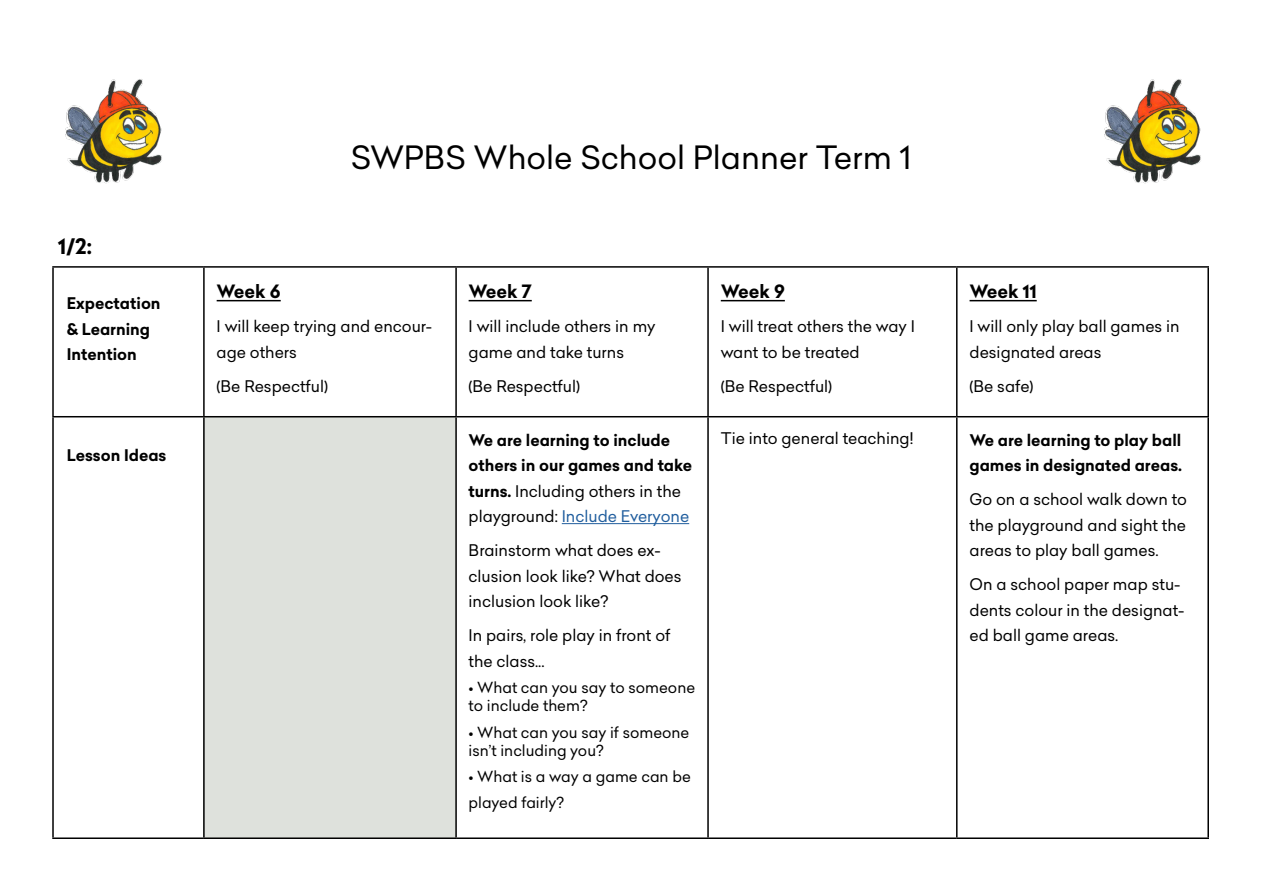
<style>
.page{position:relative;width:1263px;height:893px;background:#fff}
.page>*{position:absolute;margin:0;border:0;box-sizing:border-box;transform-origin:0 0}
.t1{font:31.5px "Celias";color:#000}
.t2{font:700 21px "Celias";color:#000}
.t3{font:700 18px "Celias";color:#000}
.t4{font:15.75px/25.5px "Celias";color:#000}
.t5{font:700 15.75px/25.5px "Celias";color:#000}
.t6{font:15px/18px "Celias";color:#000}
.s1{font-weight:400}
.s2{font-weight:400;color:#215e9e}
</style>
<div class="page">
<div style="left:204px;top:417px;width:252px;height:422px;background:#dee1dc"></div>
<hr style="left:52px;top:266px;width:152px;height:2px;background:#000">
<hr style="left:52px;top:268px;width:2px;height:148px;background:#000">
<hr style="left:204px;top:266px;width:252px;height:2px;background:#000">
<hr style="left:203px;top:268px;width:2px;height:148px;background:#000">
<hr style="left:456px;top:266px;width:252px;height:2px;background:#000">
<hr style="left:455px;top:268px;width:2px;height:148px;background:#000">
<hr style="left:708px;top:266px;width:249px;height:2px;background:#000">
<hr style="left:707px;top:268px;width:2px;height:148px;background:#000">
<hr style="left:957px;top:266px;width:252px;height:2px;background:#000">
<hr style="left:956px;top:268px;width:1px;height:148px;background:#000">
<hr style="left:1207px;top:268px;width:2px;height:148px;background:#000">
<hr style="left:52px;top:416px;width:152px;height:1px;background:#000">
<hr style="left:52px;top:417px;width:2px;height:420px;background:#000">
<hr style="left:204px;top:416px;width:252px;height:1px;background:#000">
<hr style="left:203px;top:417px;width:2px;height:420px;background:#000">
<hr style="left:456px;top:416px;width:252px;height:1px;background:#000">
<hr style="left:455px;top:417px;width:2px;height:420px;background:#000">
<hr style="left:708px;top:416px;width:249px;height:1px;background:#000">
<hr style="left:707px;top:417px;width:2px;height:420px;background:#000">
<hr style="left:957px;top:416px;width:252px;height:1px;background:#000">
<hr style="left:956px;top:417px;width:1px;height:420px;background:#000">
<hr style="left:1207px;top:417px;width:2px;height:420px;background:#000">
<hr style="left:52px;top:837px;width:152px;height:2px;background:#000">
<hr style="left:204px;top:837px;width:252px;height:2px;background:#000">
<hr style="left:456px;top:837px;width:252px;height:2px;background:#000">
<hr style="left:708px;top:837px;width:249px;height:2px;background:#000">
<hr style="left:957px;top:837px;width:252px;height:2px;background:#000">
<hr style="left:721px;top:300px;width:64px;height:1px;background:#000">
<hr style="left:469px;top:300px;width:63px;height:1px;background:#000">
<hr style="left:217px;top:300px;width:64px;height:1px;background:#000">
<hr style="left:969px;top:300px;width:68px;height:1px;background:#000">
<img style="left:65px;top:79px;width:97px;height:105px">
<img style="left:1104px;top:79px;width:97px;height:105px">
<hr style="left:562px;top:523px;width:127px;height:1px;background:#215e9e">
<h2 class="t2" style="left:58px;top:231px;width:35px">1/2:</h2>
<p class="t5" style="left:67px;top:291px;width:95px">Expectation &amp; Learning<br>Intention</p>
<p class="t5" style="left:67px;top:443px;width:101px">Lesson Ideas</p>
<h1 class="t1" style="left:351px;top:136px;width:562px">SWPBS Whole School Planner Term 1</h1>
<p class="t3" style="left:217px;top:279px;width:66px">Week 6</p>
<p class="t4" style="left:217px;top:314px;width:217px">I will keep trying and encour&shy;age others</p>
<p class="t4" style="left:217px;top:373px;width:113px">(Be Respectful)</p>
<p class="t3" style="left:469px;top:279px;width:65px">Week 7</p>
<p class="t4" style="left:469px;top:314px;width:188px">I will include others in my game and take turns</p>
<p class="t4" style="left:469px;top:373px;width:113px">(Be Respectful)</p>
<p class="t3" style="left:721px;top:279px;width:66px">Week 9</p>
<p class="t4" style="left:721px;top:314px;width:196px">I will treat others the way I want to be treated</p>
<p class="t4" style="left:721px;top:373px;width:113px">(Be Respectful)</p>
<p class="t3" style="left:969px;top:279px;width:69px">Week 11</p>
<p class="t4" style="left:969px;top:314px;width:212px">I will only play ball games in designated areas</p>
<p class="t4" style="left:969px;top:373px;width:65px">(Be safe)</p>
<p class="t5" style="left:469px;top:427px;width:225px">We are learning to include others in our games and take turns. <span class="s1">Including others in the playground:</span> <span class="s2">Include Everyone</span></p>
<p class="t4" style="left:469px;top:537px;width:214px">Brainstorm what does ex&shy;clusion look like? What does inclusion look like?</p>
<p class="t4" style="left:469px;top:622px;width:203px">In pairs, role play in front of the class...</p>
<p class="t6" style="left:469px;top:678px;width:228px">• What can you say to someone to include them?</p>
<p class="t6" style="left:469px;top:723px;width:222px">• What can you say if someone isn’t including you?</p>
<p class="t6" style="left:469px;top:764px;width:224px;line-height:25.5px">• What is a way a game can be played fairly?</p>
<p class="t4" style="left:721px;top:426px;width:195px">Tie into general teaching!</p>
<p class="t5" style="left:969px;top:427px;width:214px">We are learning to play ball games in designated areas.</p>
<p class="t4" style="left:969px;top:486px;width:219px;text-align:justify">Go on a school walk down to the playground and sight the areas to play ball games.</p>
<p class="t4" style="left:969px;top:571px;width:216px">On a school paper map stu&shy;dents colour in the designat&shy;ed ball game areas.</p>
</div>
